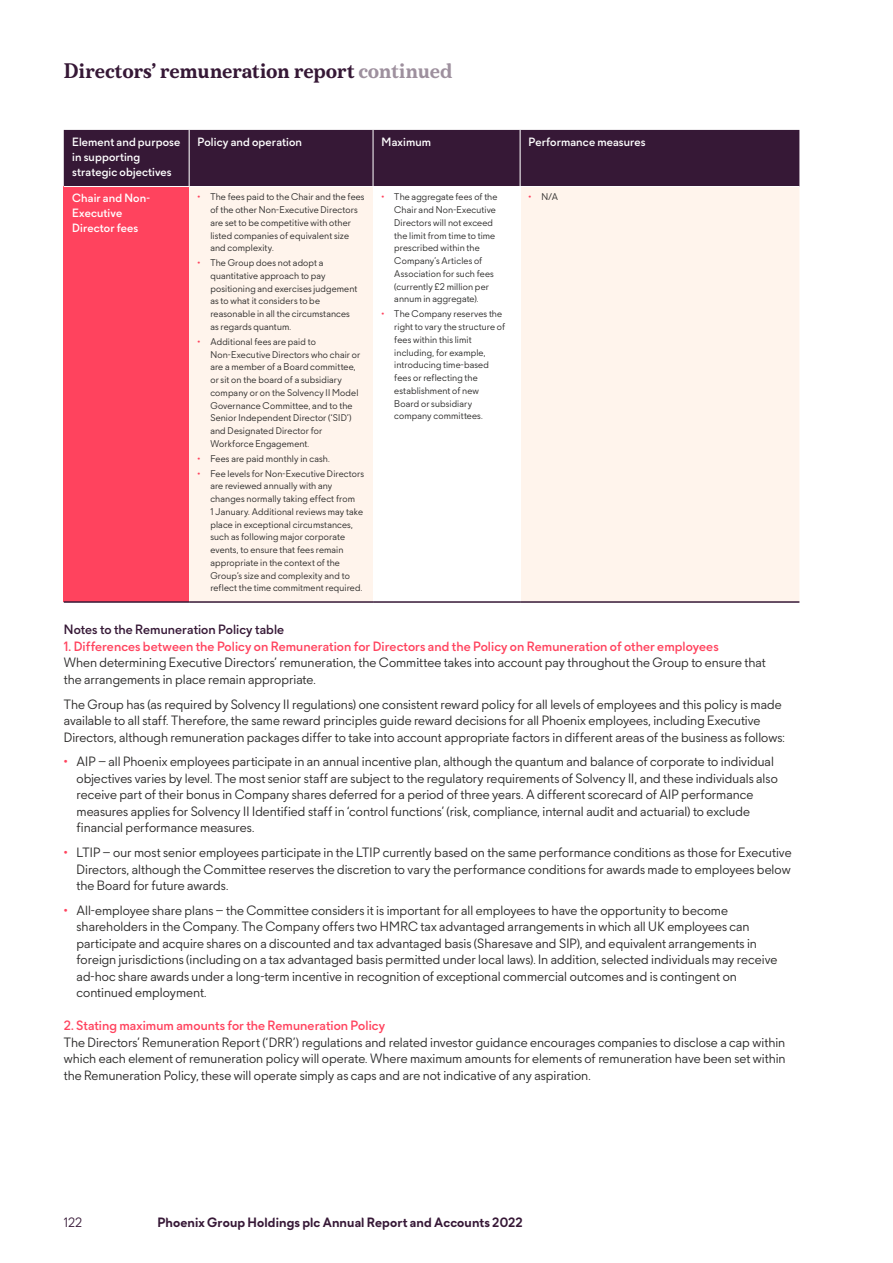
<style>
.page{position:relative;width:893px;height:1263px;background:#fff}
.page>*{position:absolute;margin:0;border:0;box-sizing:border-box;transform-origin:0 0}
.t1{font:700 21px "Phoenix Serif";letter-spacing:-.005em;color:#361836}
.t2{font:13.5px/16.5px "Phoenix Sans";letter-spacing:.005em;color:#2a2928}
.t3{font:500 13.5px "Phoenix Sans";letter-spacing:.01em;color:#ff435e}
.t4{font:700 13.5px "Phoenix Sans";letter-spacing:.01em;color:#361836}
.t5{font:500 13.5px "Phoenix Sans";letter-spacing:.01em;color:#361836}
.t6{font:13.5px "Phoenix Sans";color:#361836}
.t7{font:500 12px/15px "Phoenix Sans";letter-spacing:.01em;color:#fff}
.t8{font:9.75px/12.8px "Phoenix Sans";letter-spacing:.015em;color:#2a2928}
.s1{color:#9e909e}
.s2{color:#ff435e}
</style>
<div class="page">
<div style="left:64px;top:130px;width:735px;height:56px;background:#361836"></div>
<div style="left:64px;top:187px;width:125px;height:415px;background:#ff435e"></div>
<div style="left:189px;top:187px;width:610px;height:414px;background:#fff4ec"></div>
<div style="left:373px;top:187px;width:147px;height:415px;background:#fff"></div>
<hr style="left:189px;top:130px;width:1px;height:56px;background:#fff">
<hr style="left:373px;top:130px;width:1px;height:56px;background:#fff">
<hr style="left:520px;top:130px;width:1px;height:56px;background:#fff">
<hr style="left:64px;top:601px;width:125px;height:2px;background:#361836">
<hr style="left:189px;top:601px;width:184px;height:2px;background:#361836">
<hr style="left:373px;top:601px;width:147px;height:2px;background:#361836">
<hr style="left:520px;top:601px;width:279px;height:2px;background:#361836">
<h1 class="t1" style="left:64px;top:58px;width:390px">Directors’ remuneration report <span class="s1">continued</span></h1>
<p class="t7" style="left:72px;top:134px;width:109px">Element and purpose in supporting strategic objectives</p>
<p class="t7" style="left:198px;top:134px;width:106px">Policy and operation</p>
<p class="t7" style="left:382px;top:134px;width:51px">Maximum</p>
<p class="t7" style="left:529px;top:134px;width:118px">Performance measures</p>
<p class="t7" style="left:72px;top:190px;width:79px">Chair and Non-<br>Executive<br>Director fees</p>
<p class="t8" style="left:210px;top:190px;width:156px;text-indent:-13px"><span class="s2">•</span> The fees paid to the Chair and the fees of the other Non-Executive Directors are set to be competitive with other listed companies of equivalent size and complexity.</p>
<p class="t8" style="left:210px;top:256px;width:148px;text-indent:-13px"><span class="s2">•</span> The Group does not adopt a quantitative approach to pay positioning and exercises judgement as to what it considers to be reasonable in all the circumstances as regards quantum.</p>
<p class="t8" style="left:210px;top:335px;width:151px;text-indent:-13px"><span class="s2">•</span> Additional fees are paid to<br>Non-Executive Directors who chair or are a member of a Board committee, or sit on the board of a subsidiary company or on the Solvency II Model<br>Governance Committee, and to the<br>Senior Independent Director (‘SID’) and Designated Director for<br>Workforce Engagement.</p>
<p class="t8" style="left:198px;top:452px;width:134px"><span class="s2">•</span> Fees are paid monthly in cash.</p>
<p class="t8" style="left:210px;top:467px;width:155px;text-indent:-13px"><span class="s2">•</span> Fee levels for Non-Executive Directors are reviewed annually with any changes normally taking effect from<br>1 January. Additional reviews may take place in exceptional circumstances, such as following major corporate events, to ensure that fees remain appropriate in the context of the Group’s size and complexity and to reflect the time commitment required.</p>
<p class="t8" style="left:394px;top:190px;width:105px;text-indent:-13px"><span class="s2">•</span> The aggregate fees of the<br>Chair and Non-Executive<br>Directors will not exceed the limit from time to time prescribed within the<br>Company’s Articles of<br>Association for such fees (currently £2 million per annum in aggregate).</p>
<p class="t8" style="left:394px;top:307px;width:112px;text-indent:-13px"><span class="s2">•</span> The Company reserves the right to vary the structure of fees within this limit including, for example, introducing time-based fees or reflecting the establishment of new<br>Board or subsidiary company committees.</p>
<p class="t8" style="left:529px;top:190px;width:31px"><span class="s2">•</span> N/A</p>
<p class="t5" style="left:64px;top:621px;width:222px">Notes to the Remuneration Policy table</p>
<p class="t3" style="left:64px;top:638px;width:656px">1. Differences between the Policy on Remuneration for Directors and the Policy on Remuneration of other employees</p>
<p class="t2" style="left:64px;top:654px;width:703px">When determining Executive Directors’ remuneration, the Committee takes into account pay throughout the Group to ensure that the arrangements in place remain appropriate.</p>
<p class="t2" style="left:64px;top:695px;width:723px">The Group has (as required by Solvency II regulations) one consistent reward policy for all levels of employees and this policy is made available to all staff. Therefore, the same reward principles guide reward decisions for all Phoenix employees, including Executive<br>Directors, although remuneration packages differ to take into account appropriate factors in different areas of the business as follows:</p>
<p class="t2" style="left:77px;top:753px;width:703px;text-indent:-13px"><span class="s2">•</span> AIP – all Phoenix employees participate in an annual incentive plan, although the quantum and balance of corporate to individual objectives varies by level. The most senior staff are subject to the regulatory requirements of Solvency II, and these individuals also receive part of their bonus in Company shares deferred for a period of three years. A different scorecard of AIP performance measures applies for Solvency II Identified staff in ‘control functions’ (risk, compliance, internal audit and actuarial) to exclude financial performance measures.</p>
<p class="t2" style="left:77px;top:844px;width:716px;text-align:justify;text-indent:-13px"><span class="s2">•</span> LTIP – our most senior employees participate in the LTIP currently based on the same performance conditions as those for Executive Directors, although the Committee reserves the discretion to vary the performance conditions for awards made to employees below the Board for future awards.</p>
<p class="t2" style="left:77px;top:902px;width:702px;text-indent:-13px"><span class="s2">•</span> All-employee share plans – the Committee considers it is important for all employees to have the opportunity to become shareholders in the Company. The Company offers two HMRC tax advantaged arrangements in which all UK employees can participate and acquire shares on a discounted and tax advantaged basis (Sharesave and SIP), and equivalent arrangements in foreign jurisdictions (including on a tax advantaged basis permitted under local laws). In addition, selected individuals may receive ad-hoc share awards under a long-term incentive in recognition of exceptional commercial outcomes and is contingent on continued employment.</p>
<p class="t3" style="left:64px;top:1017px;width:323px">2. Stating maximum amounts for the Remuneration Policy</p>
<p class="t2" style="left:64px;top:1033px;width:723px;text-align:justify">The Directors’ Remuneration Report (‘DRR’) regulations and related investor guidance encourages companies to disclose a cap within which each element of remuneration policy will operate. Where maximum amounts for elements of remuneration have been set within the Remuneration Policy, these will operate simply as caps and are not indicative of any aspiration.</p>
<p class="t6" style="left:64px;top:1214px;width:20px">122</p>
<p class="t4" style="left:157px;top:1214px;width:367px">Phoenix Group Holdings plc Annual Report and Accounts 2022</p>
</div>
